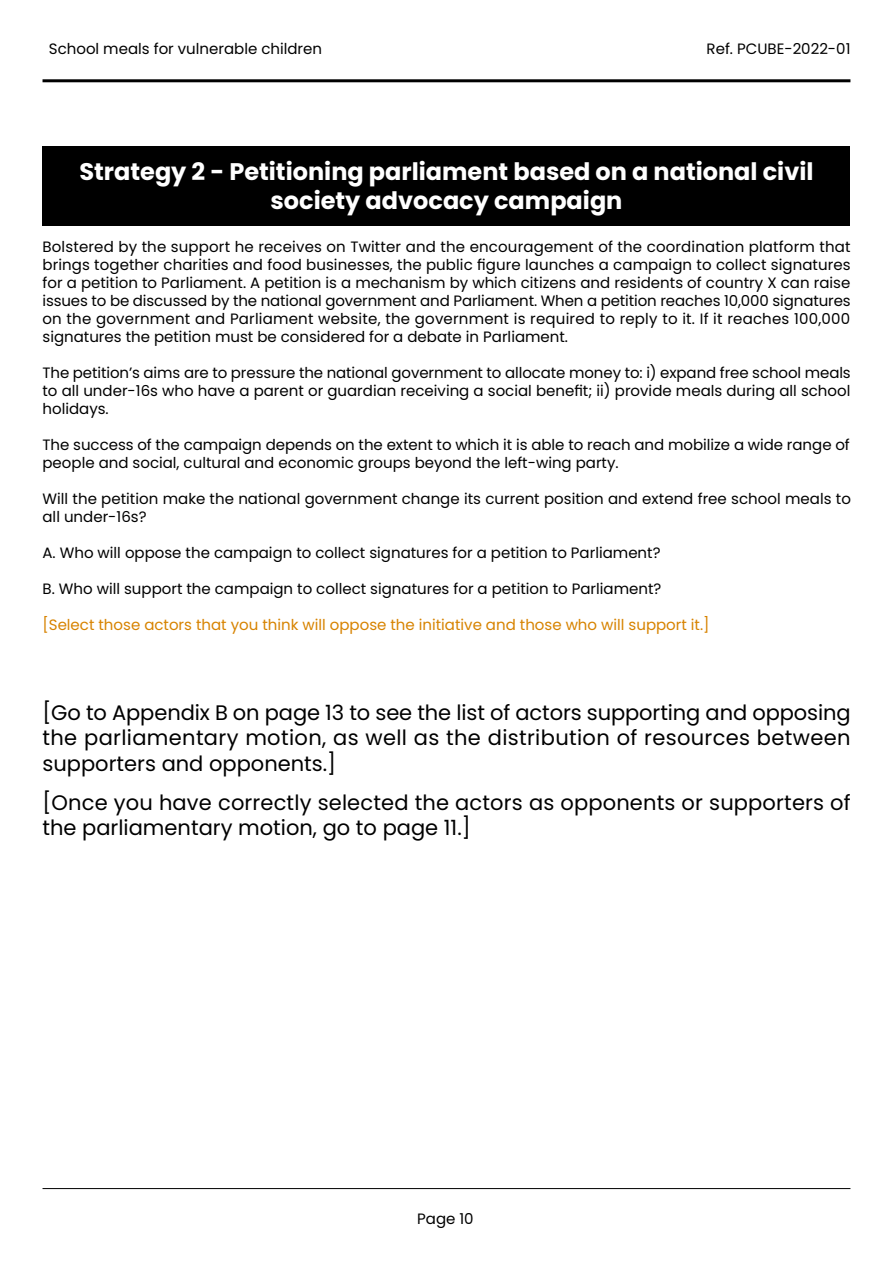
<style>
.page{position:relative;width:893px;height:1263px;background:#fff}
.page>*{position:absolute;margin:0;border:0;box-sizing:border-box;transform-origin:0 0}
.Titular_nivell_1{font:700 24px/28.8px "Poppins";color:#fff;text-align:center}
.t1{font:21px/25.2px "Poppins";letter-spacing:.005em;color:#000;text-align:justify}
.t2{font:15px/18px "Poppins";color:#000;text-align:justify}
.t3{font:15px "Poppins";color:#d78300}
</style>
<div class="page">
<hr style="left:43px;top:79px;width:807px;height:3px;background:#000">
<hr style="left:43px;top:1188px;width:807px;height:1px;background:#000">
<div style="left:43px;top:146px;width:807px;height:80px;background:#000"></div>
<p class="t2" style="left:49px;top:40px;width:275px">School meals for vulnerable children</p>
<p class="t2" style="left:707px;top:40px;width:145px">Ref. PCUBE-2022-01</p>
<p class="Titular_nivell_1" style="left:79px;top:157px;width:736px">Strategy 2 - Petitioning parliament based on a national civil society advocacy campaign</p>
<p class="t2" style="left:43px;top:238px;width:810px">Bolstered by the support he receives on Twitter and the encouragement of the coordination platform that brings together charities and food businesses, the public figure launches a campaign to collect signatures for a petition to Parliament. A petition is a mechanism by which citizens and residents of country X can raise issues to be discussed by the national government and Parliament. When a petition reaches 10,000 signatures on the government and Parliament website, the government is required to reply to it. If it reaches 100,000 signatures the petition must be considered for a debate in Parliament.</p>
<p class="t2" style="left:43px;top:364px;width:810px">The petition’s aims are to pressure the national government to allocate money to: i) expand free school meals to all under-16s who have a parent or guardian receiving a social benefit; ii) provide meals during all school holidays.</p>
<p class="t2" style="left:43px;top:436px;width:809px">The success of the campaign depends on the extent to which it is able to reach and mobilize a wide range of people and social, cultural and economic groups beyond the left-wing party.</p>
<p class="t2" style="left:43px;top:490px;width:810px">Will the petition make the national government change its current position and extend free school meals to all under-16s?</p>
<p class="t2" style="left:43px;top:544px;width:619px">A. Who will oppose the campaign to collect signatures for a petition to Parliament?</p>
<p class="t2" style="left:43px;top:580px;width:620px">B. Who will support the campaign to collect signatures for a petition to Parliament?</p>
<p class="t3" style="left:43px;top:616px;width:669px">[Select those actors that you think will oppose the initiative and those who will support it.]</p>
<p class="t1" style="left:43px;top:700px;width:810px">[Go to Appendix B on page 13 to see the list of actors supporting and opposing the parliamentary motion, as well as the distribution of resources between supporters and opponents.]</p>
<p class="t1" style="left:43px;top:790px;width:810px">[Once you have correctly selected the actors as opponents or supporters of the parliamentary motion, go to page 11.]</p>
<p class="t2" style="left:417px;top:1210px;width:58px">Page 10</p>
</div>
